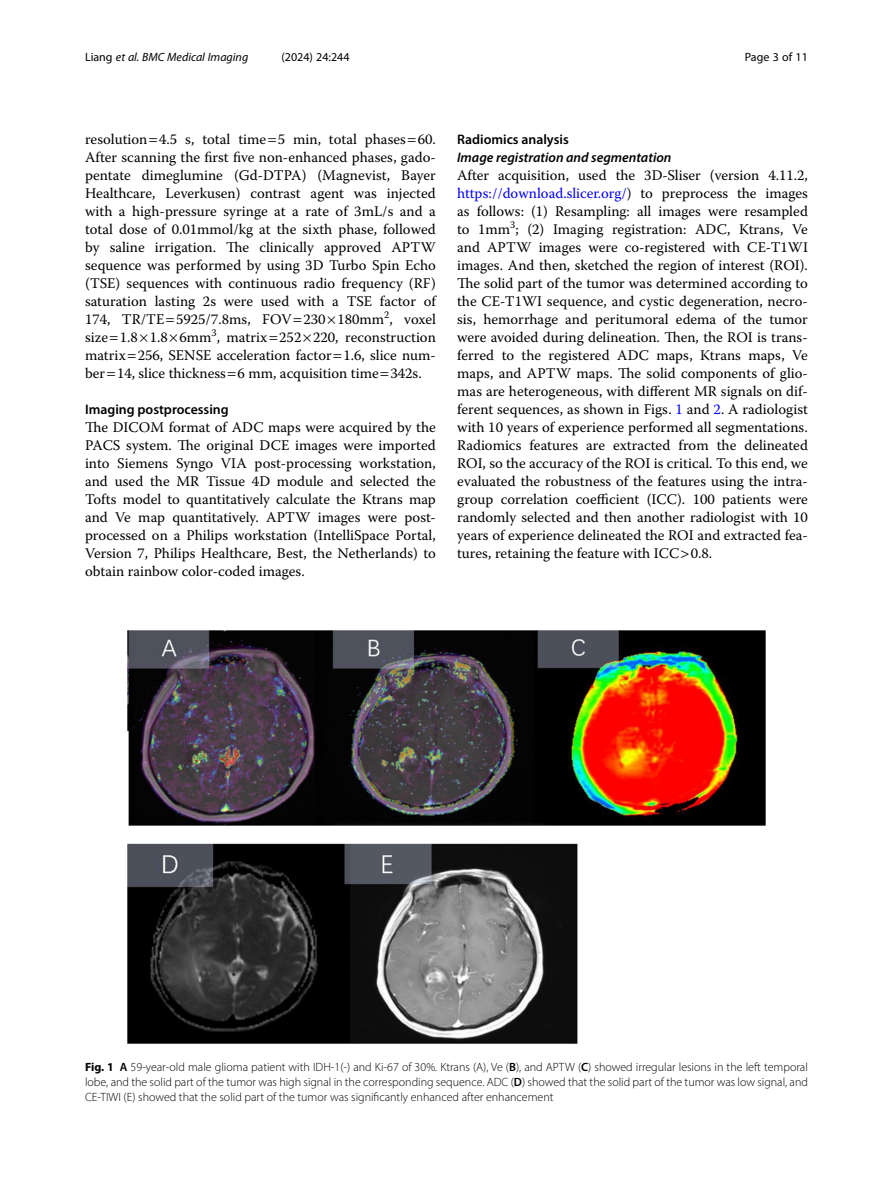
<style>
.page{position:relative;width:893px;height:1191px;background:#fff}
.page>*{position:absolute;margin:0;border:0;box-sizing:border-box;transform-origin:0 0}
.Body_Text{font:14.7px/18px "Warnock Pro";color:#000;text-align:justify}
.Head_2{font:600 13.8px "Myriad Pro";color:#000}
.Head_3_after_2{font:italic 600 13.8px "Myriad Pro";color:#000}
.Figure_Caption{font:300 12px/15px "Myriad Pro";color:#000;text-align:justify}
.t1{font:italic 12px "Myriad Pro";color:#000}
.t2{font:12px "Myriad Pro";color:#000}
.s1{font-style:normal}
.s2{color:#00f}
.s3{font-weight:700}
.s4{font-weight:600}
</style>
<div class="page">
<img style="left:127px;top:630px;width:638px;height:414px">
<p class="t1" style="left:85px;top:50px;width:165px"><span class="s1">Liang</span> et al. BMC Medical Imaging</p>
<p class="t2" style="left:281px;top:50px;width:70px">(2024) 24:244</p>
<p class="t2" style="left:745px;top:50px;width:65px">Page 3 of 11</p>
<p class="Body_Text" style="left:85px;top:130px;width:352px">resolution 4.5 s, total time 5 min, total phases 60.<br>After scanning the first five non-enhanced phases, gado&shy;pentate dimeglumine (Gd-DTPA) (Magnevist, Bayer Healthcare, Leverkusen) contrast agent was injected with a high-pressure syringe at a rate of 3mL/s and a total dose of 0.01mmol/kg at the sixth phase, followed by saline irrigation. The clinically approved APTW sequence was performed by using 3D Turbo Spin Echo (TSE) sequences with continuous radio frequency (RF) saturation lasting 2s were used with a TSE factor of 174, TR/TE 5925/7.8ms, FOV 230 180mm<sup>2</sup>, voxel size 1.8 1.8 6mm<sup>3</sup>, matrix 252 220, reconstruction matrix 256, SENSE acceleration factor 1.6, slice num&shy;ber 14, slice thickness 6 mm, acquisition time 342s.</p>
<p class="Head_2" style="left:85px;top:401px;width:145px">Imaging postprocessing</p>
<p class="Body_Text" style="left:85px;top:418px;width:352px">The DICOM format of ADC maps were acquired by the PACS system. The original DCE images were imported into Siemens Syngo VIA post-processing workstation, and used the MR Tissue 4D module and selected the Tofts model to quantitatively calculate the Ktrans map and Ve map quantitatively. APTW images were post&shy;processed on a Philips workstation (IntelliSpace Portal, Version 7, Philips Healthcare, Best, the Netherlands) to obtain rainbow color-coded images.</p>
<p class="Head_2" style="left:457px;top:131px;width:113px">Radiomics analysis</p>
<p class="Head_3_after_2" style="left:457px;top:149px;width:216px">Image registration and segmentation</p>
<p class="Body_Text" style="left:457px;top:166px;width:352px">After acquisition, used the 3D-Sliser (version 4.11.2, <span class="s2">https://download.slicer.org/</span>) to preprocess the images as follows: (1) Resampling: all images were resampled to 1mm<sup>3</sup>; (2) Imaging registration: ADC, Ktrans, Ve and APTW images were co-registered with CE-T1WI images. And then, sketched the region of interest (ROI).<br>The solid part of the tumor was determined according to the CE-T1WI sequence, and cystic degeneration, necro&shy;sis, hemorrhage and peritumoral edema of the tumor were avoided during delineation. Then, the ROI is trans&shy;ferred to the registered ADC maps, Ktrans maps, Ve maps, and APTW maps. The solid components of glio&shy;mas are heterogeneous, with different MR signals on dif&shy;ferent sequences, as shown in Figs. <span class="s2">1</span> and <span class="s2">2</span>. A radiologist with 10 years of experience performed all segmentations.<br>Radiomics features are extracted from the delineated ROI, so the accuracy of the ROI is critical. To this end, we evaluated the robustness of the features using the intra&shy;group correlation coefficient (ICC). 100 patients were randomly selected and then another radiologist with 10 years of experience delineated the ROI and extracted fea&shy;tures, retaining the feature with ICC 0.8.</p>
<p class="Figure_Caption" style="left:85px;top:1059px;width:724px"><span class="s3">Fig. 1</span> <span class="s4">A</span> 59-year-old male glioma patient with IDH-1(-) and Ki-67 of 30%. Ktrans (A), Ve (<span class="s4">B</span>), and APTW (<span class="s4">C</span>) showed irregular lesions in the left temporal lobe, and the solid part of the tumor was high signal in the corresponding sequence. ADC (<span class="s4">D</span>) showed that the solid part of the tumor was low signal, and CE-TIWI (E) showed that the solid part of the tumor was significantly enhanced after enhancement</p>
</div>
